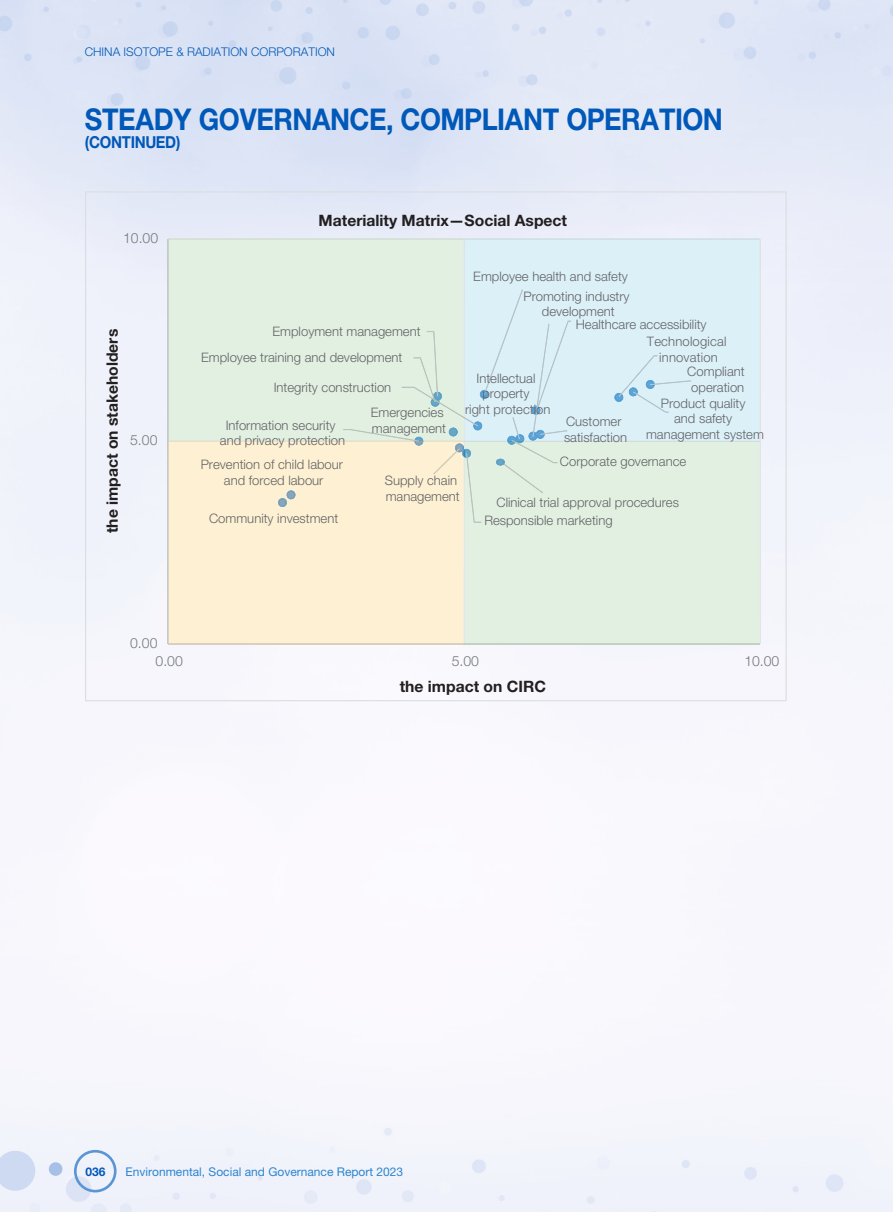
<style>
.page{position:relative;width:893px;height:1212px;background:#fff}
.page>*{position:absolute;margin:0;border:0;box-sizing:border-box;transform-origin:0 0}
.t1{font:700 30px "Helvetica Neue LT Std";letter-spacing:-.015em;color:#0058b8;scale:.9 1}
.t2{font:700 16.5px "Helvetica Neue LT Std";letter-spacing:-.02em;color:#0058b8;scale:.9 1}
.t3{font:700 15.75px "Helvetica Neue LT Std";color:#231f20}
.t4{font:300 14.1px "Helvetica Neue LT Std";color:#76787b}
.t5{font:300 13.05px/15.8px "Helvetica Neue LT Std";color:#636366;text-align:center}
.t6{font:12px "Helvetica Neue LT Std";color:#2c85ce}
.t7{font:300 12px "Helvetica Neue LT Std";color:#0058b8}
.t8{font:700 12px "Helvetica Neue LT Std";color:#0058b8}
</style>
<div class="page">
<img style="left:0;top:0;width:893px;height:1212px">
<div style="left:66px;top:1176px;width:25px;height:26px;background:#dbe3f5;border-radius:50%"></div>
<div style="left:49px;top:1162px;width:13px;height:14px;background:#a6c0e7;border-radius:50%"></div>
<svg style="left:0;top:1151px;width:35px;height:40px"></svg>
<div style="left:74px;top:1150px;width:43px;height:42px;border:3px solid #5a95d5;border-radius:50%"></div>
<svg style="left:85px;top:191px;width:702px;height:510px;fill:#f0f2fb"></svg>
<svg style="left:168px;top:239px;width:591px;height:405px"></svg>
<p class="t7" style="left:85px;top:44px;width:252px">CHINA ISOTOPE &amp; RADIATION CORPORATION</p>
<h1 class="t1" style="left:85px;top:101px;width:710px">STEADY GOVERNANCE, COMPLIANT OPERATION</h1>
<p class="t2" style="left:85px;top:132px;width:108px">(CONTINUED)</p>
<p class="t4" style="left:123px;top:229px;width:37px">10.00</p>
<p class="t3" style="left:102px;top:533px;width:206px;rotate:-90deg">the impact on stakeholders</p>
<p class="t4" style="left:130px;top:432px;width:29px">5.00</p>
<p class="t4" style="left:130px;top:634px;width:29px">0.00</p>
<p class="t3" style="left:319px;top:211px;width:250px">Materiality Matrix—Social Aspect</p>
<p class="t5" style="left:201px;top:317px;width:221px;line-height:26.5px;text-align:left;text-indent:71px">Employment management<br>Employee training and development</p>
<p class="t5" style="left:371px;top:374px;width:74px;line-height:25.5px;text-align:left;text-indent:-97px">Integrity construction<br>Emergencies</p>
<p class="t5" style="left:372px;top:420px;width:76px">management</p>
<p class="t5" style="left:220px;top:417px;width:127px">Information security and privacy protection</p>
<p class="t5" style="left:473px;top:268px;width:156px">Employee health and safety</p>
<p class="t5" style="left:523px;top:288px;width:108px">Promoting industry development</p>
<p class="t5" style="left:576px;top:316px;width:132px">Healthcare accessibility</p>
<p class="t5" style="left:465px;top:370px;width:87px">Intellectual property<br>right protection</p>
<p class="t5" style="left:564px;top:413px;width:65px;text-align:left">Customer satisfaction</p>
<p class="t5" style="left:647px;top:333px;width:81px">Technological innovation</p>
<p class="t5" style="left:687px;top:363px;width:59px">Compliant operation</p>
<p class="t5" style="left:646px;top:395px;width:119px">Product quality<br>and safety management system</p>
<p class="t5" style="left:201px;top:456px;width:144px">Prevention of child labour and forced labour</p>
<p class="t5" style="left:209px;top:510px;width:131px">Community investment</p>
<p class="t5" style="left:385px;top:472px;width:77px;text-align:left">Supply chain management</p>
<p class="t5" style="left:560px;top:453px;width:128px">Corporate governance</p>
<p class="t5" style="left:496px;top:494px;width:184px">Clinical trial approval procedures</p>
<p class="t5" style="left:484px;top:512px;width:130px">Responsible marketing</p>
<p class="t4" style="left:156px;top:652px;width:29px">0.00</p>
<p class="t4" style="left:452px;top:652px;width:29px">5.00</p>
<p class="t4" style="left:744px;top:652px;width:37px">10.00</p>
<p class="t3" style="left:400px;top:676px;width:148px">the impact on CIRC</p>
<p class="t8" style="left:85px;top:1164px;width:22px">036</p>
<p class="t6" style="left:125px;top:1164px;width:279px">Environmental, Social and Governance Report 2023</p>
</div>
